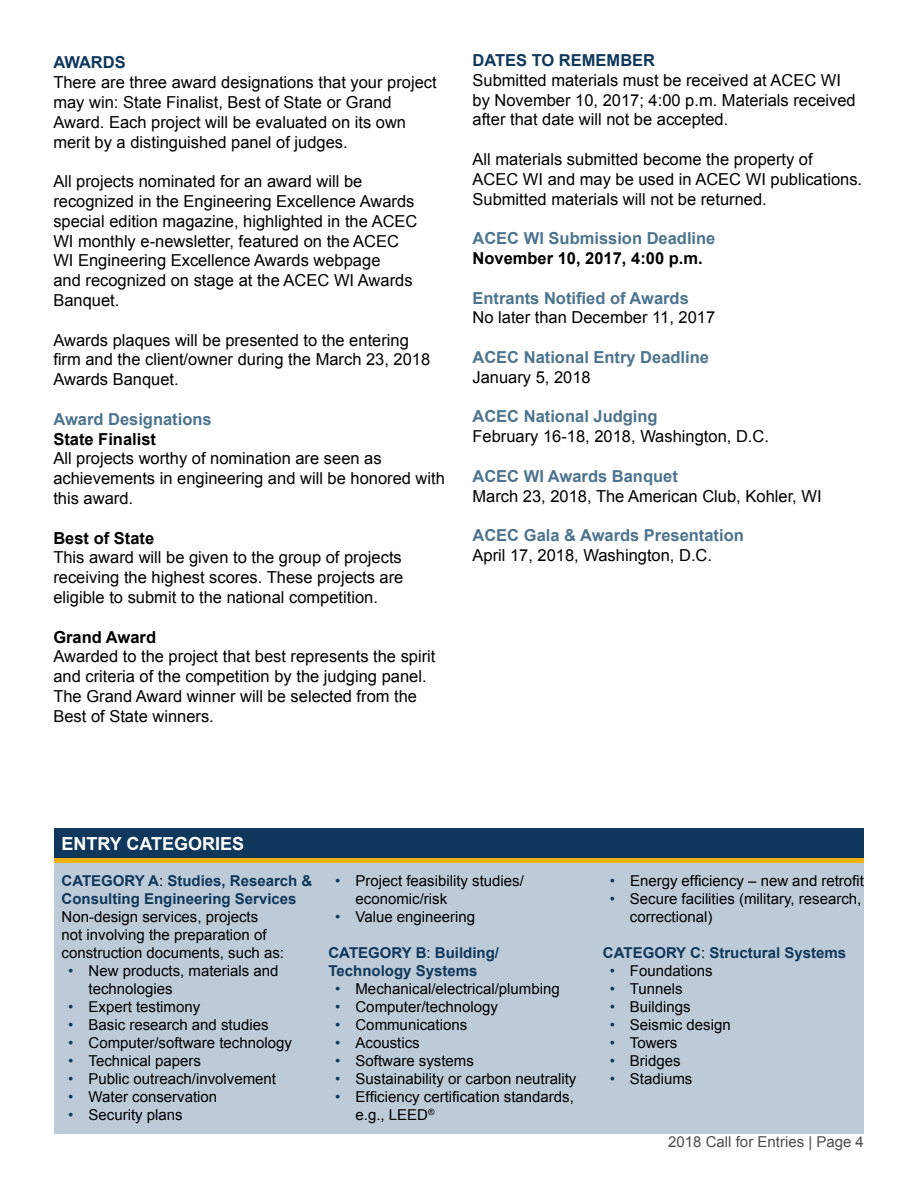
<style>
.page{position:relative;width:918px;height:1188px;background:#fff}
.page>*{position:absolute;margin:0;border:0;box-sizing:border-box;transform-origin:0 0}
.t1{font:700 18px "Arial";color:#fff}
.t2{font:16.5px/19.8px "Arial";color:#000}
.t3{font:700 16.5px "Arial";color:#4d748e}
.t4{font:700 16.5px "Arial";color:#000}
.t5{font:700 16.5px "Arial";color:#0f385c}
.t6{font:15px/18px "Arial";color:#000}
.t7{font:700 15px/18px "Arial";color:#0f385c}
.t8{font:15px "Arial";color:#4d4d4f}
.s1{font-weight:400;color:#000}
.s2{color:#0f385c}
</style>
<div class="page">
<div style="left:54px;top:828px;width:810px;height:306px;background:#bdcad7"></div>
<div style="left:54px;top:828px;width:810px;height:32px;background:#0f385c"></div>
<hr style="left:54px;top:859px;width:810px;height:4px;background:#eeb111">
<p class="t5" style="left:53px;top:52px;width:74px">AWARDS</p>
<p class="t2" style="left:53px;top:73px;width:385px">There are three award designations that your project may win: State Finalist, Best of State or Grand Award. Each project will be evaluated on its own merit by a distinguished panel of judges.</p>
<p class="t2" style="left:53px;top:172px;width:366px">All projects nominated for an award will be recognized in the Engineering Excellence Awards special edition magazine, highlighted in the ACEC WI monthly e-newsletter, featured on the ACEC WI Engineering Excellence Awards webpage<br>and recognized on stage at the ACEC WI Awards Banquet.</p>
<p class="t2" style="left:53px;top:330px;width:378px">Awards plaques will be presented to the entering firm and the client/owner during the March 23, 2018<br>Awards Banquet.</p>
<p class="t3" style="left:53px;top:408px;width:160px">Award Designations</p>
<p class="t4" style="left:53px;top:428px;width:104px">State Finalist</p>
<p class="t2" style="left:53px;top:449px;width:393px">All projects worthy of nomination are seen as achievements in engineering and will be honored with this award.</p>
<p class="t4" style="left:53px;top:527px;width:102px">Best of State</p>
<p class="t2" style="left:53px;top:548px;width:352px;text-align:justify">This award will be given to the group of projects receiving the highest scores. These projects are eligible to submit to the national competition.</p>
<p class="t4" style="left:53px;top:626px;width:104px">Grand Award</p>
<p class="t2" style="left:53px;top:647px;width:384px">Awarded to the project that best represents the spirit and criteria of the competition by the judging panel.<br>The Grand Award winner will be selected from the Best of State winners.</p>
<p class="t5" style="left:472px;top:49px;width:184px">DATES TO REMEMBER</p>
<p class="t2" style="left:472px;top:70px;width:385px">Submitted materials must be received at ACEC WI by November 10, 2017; 4:00 p.m. Materials received after that date will not be accepted.</p>
<p class="t2" style="left:472px;top:150px;width:391px">All materials submitted become the property of<br>ACEC WI and may be used in ACEC WI publications.<br>Submitted materials will not be returned.</p>
<p class="t3" style="left:472px;top:227px;width:244px">ACEC WI Submission Deadline</p>
<p class="t4" style="left:472px;top:247px;width:232px">November 10, 2017, 4:00 p.m.</p>
<p class="t3" style="left:472px;top:287px;width:218px">Entrants Notified of Awards</p>
<p class="t2" style="left:472px;top:308px;width:244px">No later than December 11, 2017</p>
<p class="t3" style="left:472px;top:346px;width:238px">ACEC National Entry Deadline</p>
<p class="t2" style="left:472px;top:367px;width:120px">January 5, 2018</p>
<p class="t3" style="left:472px;top:406px;width:187px">ACEC National Judging</p>
<p class="t2" style="left:472px;top:427px;width:298px">February 16-18, 2018, Washington, D.C.</p>
<p class="t3" style="left:472px;top:465px;width:207px">ACEC WI Awards Banquet</p>
<p class="t2" style="left:472px;top:486px;width:351px">March 23, 2018, The American Club, Kohler, WI</p>
<p class="t3" style="left:472px;top:524px;width:273px">ACEC Gala &amp; Awards Presentation</p>
<p class="t2" style="left:472px;top:546px;width:241px">April 17, 2018, Washington, D.C.</p>
<p class="t1" style="left:62px;top:831px;width:184px">ENTRY CATEGORIES</p>
<p class="t7" style="left:62px;top:872px;width:252px">CATEGORY A<span class="s1">:</span> Studies, Research &amp;<br>Consulting Engineering Services</p>
<p class="t6" style="left:62px;top:908px;width:224px">Non-design services, projects<br>not involving the preparation of construction documents, such as:</p>
<p class="t6" style="left:89px;top:962px;width:192px;text-indent:-20px"><span class="s2">•</span> New products, materials and technologies</p>
<p class="t6" style="left:68px;top:998px;width:133px"><span class="s2">•</span> Expert testimony</p>
<p class="t6" style="left:68px;top:1016px;width:202px"><span class="s2">•</span> Basic research and studies</p>
<p class="t6" style="left:68px;top:1034px;width:225px"><span class="s2">•</span> Computer/software technology</p>
<p class="t6" style="left:68px;top:1052px;width:134px"><span class="s2">•</span> Technical papers</p>
<p class="t6" style="left:68px;top:1070px;width:209px"><span class="s2">•</span> Public outreach/involvement</p>
<p class="t6" style="left:68px;top:1088px;width:150px"><span class="s2">•</span> Water conservation</p>
<p class="t6" style="left:68px;top:1106px;width:116px"><span class="s2">•</span> Security plans</p>
<p class="t6" style="left:356px;top:872px;width:170px;text-indent:-20px"><span class="s2">•</span> Project feasibility studies/ economic/risk</p>
<p class="t6" style="left:335px;top:908px;width:142px"><span class="s2">•</span> Value engineering</p>
<p class="t7" style="left:328px;top:944px;width:172px">CATEGORY B<span class="s1">:</span> Building/<br>Technology Systems</p>
<p class="t6" style="left:335px;top:980px;width:226px"><span class="s2">•</span> Mechanical/electrical/plumbing</p>
<p class="t6" style="left:335px;top:998px;width:164px"><span class="s2">•</span> Computer/technology</p>
<p class="t6" style="left:335px;top:1016px;width:133px"><span class="s2">•</span> Communications</p>
<p class="t6" style="left:335px;top:1034px;width:86px"><span class="s2">•</span> Acoustics</p>
<p class="t6" style="left:335px;top:1052px;width:140px"><span class="s2">•</span> Software systems</p>
<p class="t6" style="left:335px;top:1070px;width:243px"><span class="s2">•</span> Sustainability or carbon neutrality</p>
<p class="t6" style="left:356px;top:1088px;width:220px;text-indent:-20px"><span class="s2">•</span> Efficiency certification standards, e.g., LEED<sup>®</sup></p>
<p class="t6" style="left:610px;top:872px;width:256px"><span class="s2">•</span> Energy efficiency – new and retrofit</p>
<p class="t6" style="left:630px;top:890px;width:233px;text-indent:-20px"><span class="s2">•</span> Secure facilities (military, research, correctional)</p>
<p class="t7" style="left:603px;top:944px;width:245px">CATEGORY C<span class="s1">:</span> Structural Systems</p>
<p class="t6" style="left:610px;top:962px;width:104px"><span class="s2">•</span> Foundations</p>
<p class="t6" style="left:610px;top:980px;width:75px"><span class="s2">•</span> Tunnels</p>
<p class="t6" style="left:610px;top:998px;width:83px"><span class="s2">•</span> Buildings</p>
<p class="t6" style="left:610px;top:1016px;width:123px"><span class="s2">•</span> Seismic design</p>
<p class="t6" style="left:610px;top:1034px;width:69px"><span class="s2">•</span> Towers</p>
<p class="t6" style="left:610px;top:1052px;width:73px"><span class="s2">•</span> Bridges</p>
<p class="t6" style="left:610px;top:1070px;width:84px"><span class="s2">•</span> Stadiums</p>
<p class="t8" style="left:668px;top:1132px;width:197px">2018 Call for Entries | Page 4</p>
</div>
